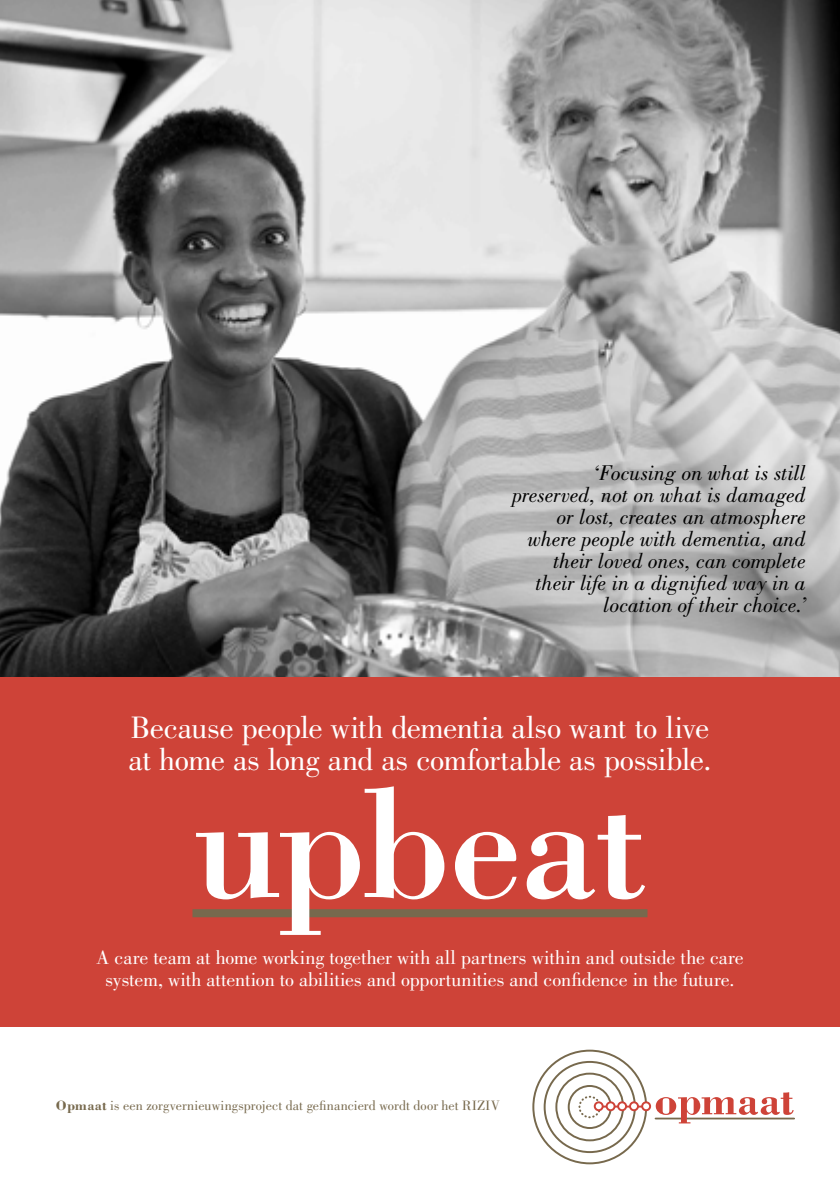
<style>
.page{position:relative;width:840px;height:1191px;background:#fff}
.page>*{position:absolute;margin:0;border:0;box-sizing:border-box;transform-origin:0 0}
.t1{font:162px "Bodoni Std";letter-spacing:-.035em;color:#fff}
.t2{font:32px/32px "Bodoni Std";letter-spacing:-.015em;color:#fff}
.t3{font:italic 22px/22px "Bodoni Std";color:#000;text-align:right}
.t4{font:20px/22px "Bodoni Std";color:#fff;text-align:center}
.t5{font:14px "Bodoni Std";letter-spacing:.005em;color:#77694d}
.s1{font-weight:700}
</style>
<div class="page">
<img style="left:0;top:0;width:839px;height:677px">
<div style="left:0;top:677px;width:839px;height:349px;background:#ce4338"></div>
<div style="left:192px;top:909px;width:455px;height:8px;background:#77694d"></div>
<svg style="left:655px;top:1092px;width:138px;height:31px"></svg>
<div style="left:532px;top:1049px;width:114px;height:115px;border:2px solid #77694d;border-radius:50%"></div>
<div style="left:543px;top:1061px;width:92px;height:92px;border:2px solid #77694d;border-radius:50%"></div>
<div style="left:555px;top:1072px;width:68px;height:69px;border:2px solid #77694d;border-radius:50%"></div>
<div style="left:567px;top:1085px;width:44px;height:44px;border:2px solid #77694d;border-radius:50%"></div>
<div style="left:578px;top:1095px;width:22px;height:23px;border:2px dashed #77694d;border-radius:50%"></div>
<hr style="left:601px;top:1105px;width:41px;height:2px;background:#ce4338">
<div style="left:594px;top:1102px;width:8px;height:8px;background:#fff;border-radius:50%"></div>
<div style="left:593px;top:1101px;width:10px;height:10px;border:2px solid #ce4338;border-radius:50%"></div>
<div style="left:606px;top:1102px;width:8px;height:8px;background:#fff;border-radius:50%"></div>
<div style="left:605px;top:1101px;width:10px;height:10px;border:2px solid #ce4338;border-radius:50%"></div>
<svg style="left:617px;top:1102px;width:8px;height:8px"></svg>
<div style="left:616px;top:1101px;width:10px;height:10px;border:2px solid #ce4338;border-radius:50%"></div>
<svg style="left:629px;top:1102px;width:8px;height:8px"></svg>
<div style="left:628px;top:1101px;width:10px;height:10px;border:2px solid #ce4338;border-radius:50%"></div>
<svg style="left:641px;top:1102px;width:8px;height:8px"></svg>
<div style="left:640px;top:1101px;width:10px;height:10px;border:2px solid #ce4338;border-radius:50%"></div>
<p class="t3" style="left:512px;top:462px;width:295px">‘Focusing on what is still preserved, not on what is damaged or lost, creates an atmosphere where people with dementia, and their loved ones, can complete their life in a dignified way in a location of their choice.’</p>
<h2 class="t2" style="left:128px;top:712px;width:584px">Because people with dementia also want to live at home as long and as comfortable as possible.</h2>
<h1 class="t1" style="left:192px;top:744px;width:456px">upbeat</h1>
<p class="t4" style="left:96px;top:947px;width:648px">A care team at home working together with all partners within and outside the care system, with attention to abilities and opportunities and confidence in the future.</p>
<p class="t5" style="left:56px;top:1098px;width:445px"><span class="s1">Opmaat</span> is een zorgvernieuwingsproject dat gefinancierd wordt door het RIZIV</p>
</div>
